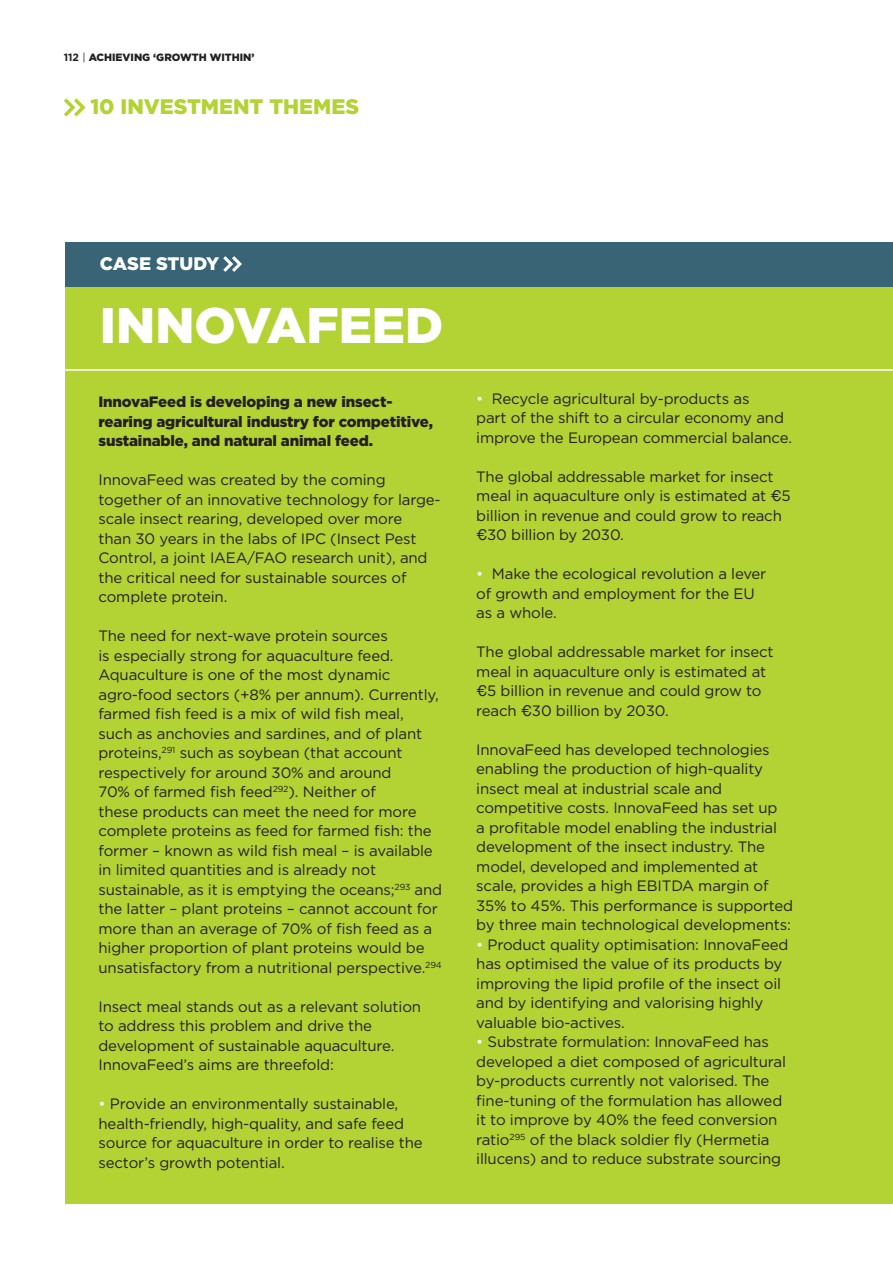
<style>
.page{position:relative;width:893px;height:1263px;background:#fff}
.page>*{position:absolute;margin:0;border:0;box-sizing:border-box;transform-origin:0 0}
.t1{font:900 49.95px "Gotham";color:#fff}
.t2{font:900 21px "Gotham";color:#b3d234}
.t3{font:900 18.15px "Gotham";letter-spacing:-.005em;color:#fff}
.t4{font:15px/19.5px "Gotham";letter-spacing:-.01em;color:#231f20}
.t5{font:900 15px/19.5px "Gotham";letter-spacing:-.01em;color:#231f20}
.t6{font:900 10.5px "Gotham";color:#231f20}
.s1{font-weight:700}
.s2{font-weight:400}
.s3{color:#fff}
.s4{font-family:"Helvetica"}
</style>
<div class="page">
<div style="left:66px;top:242px;width:827px;height:961px;background:#b3d234"></div>
<svg style="left:64px;top:98px;width:22px;height:19px"></svg>
<div style="left:66px;top:242px;width:827px;height:45px;background:#396476"></div>
<svg style="left:223px;top:256px;width:19px;height:16px"></svg>
<hr style="left:58px;top:369px;width:835px;height:2px;background:#fff">
<p class="t6" style="left:64px;top:51px;width:192px"><span class="s1">112</span> <span class="s2">|</span> ACHIEVING ‘GROWTH WITHIN’</p>
<p class="t2" style="left:90px;top:95px;width:270px">10 INVESTMENT THEMES</p>
<p class="t3" style="left:100px;top:253px;width:121px">CASE STUDY</p>
<p class="t1" style="left:100px;top:297px;width:345px">INNOVAFEED</p>
<p class="t5" style="left:99px;top:392px;width:336px">InnovaFeed is developing a new insect&shy;rearing agricultural industry for competitive, sustainable, and natural animal feed.</p>
<p class="t4" style="left:99px;top:470px;width:344px">InnovaFeed was created by the coming together of an innovative technology for large&shy;scale insect rearing, developed over more<br>than 30 years in the labs of IPC (Insect Pest Control, a joint IAEA/FAO research unit), and the critical need for sustainable sources of complete protein.</p>
<p class="t4" style="left:99px;top:626px;width:297px">The need for next-wave protein sources is especially strong for aquaculture feed.<br>Aquaculture is one of the most dynamic</p>
<p class="t4" style="left:99px;top:684px;width:345px">agro-food sectors (+8% per annum). Currently, farmed fish feed is a mix of wild fish meal,<br>such as anchovies and sardines, and of plant proteins,<sup>291</sup> such as soybean (that account respectively for around 30% and around<br>70% of farmed fish feed<sup>292</sup>). Neither of<br>these products can meet the need for more complete proteins as feed for farmed fish: the former – known as wild fish meal – is available in limited quantities and is already not sustainable, as it is emptying the oceans;<sup>293</sup> and the latter – plant proteins – cannot account for more than an average of 70% of fish feed as a higher proportion of plant proteins would be unsatisfactory from a nutritional perspective.<sup>294</sup></p>
<p class="t4" style="left:99px;top:996px;width:324px">Insect meal stands out as a relevant solution to address this problem and drive the development of sustainable aquaculture.<br>InnovaFeed’s aims are threefold:</p>
<p class="t4" style="left:99px;top:1094px;width:326px"><span class="s3">•</span> Provide an environmentally sustainable, health-friendly, high-quality, and safe feed source for aquaculture in order to realise the sector’s growth potential.</p>
<p class="t4" style="left:476px;top:388px;width:317px"><span class="s3">•</span> Recycle agricultural by-products as<br>part of the shift to a circular economy and improve the European commercial balance.</p>
<p class="t4" style="left:476px;top:466px;width:316px">The global addressable market for insect meal in aquaculture only is estimated at <span class="s4">€</span>5 billion in revenue and could grow to reach <span class="s4">€</span>30 billion by 2030.</p>
<p class="t4" style="left:476px;top:564px;width:292px"><span class="s3">•</span> Make the ecological revolution a lever</p>
<p class="t4" style="left:476px;top:583px;width:280px">of growth and employment for the EU</p>
<p class="t4" style="left:476px;top:603px;width:82px">as a whole.</p>
<p class="t4" style="left:476px;top:642px;width:299px">The global addressable market for insect meal in aquaculture only is estimated at</p>
<p class="t4" style="left:476px;top:681px;width:287px"><span class="s4">€</span>5 billion in revenue and could grow to reach <span class="s4">€</span>30 billion by 2030.</p>
<p class="t4" style="left:476px;top:739px;width:318px">InnovaFeed has developed technologies enabling the production of high-quality insect meal at industrial scale and competitive costs. InnovaFeed has set up<br>a profitable model enabling the industrial development of the insect industry. The model, developed and implemented at scale, provides a high EBITDA margin of 35% to 45%. This performance is supported by three main technological developments:</p>
<p class="t4" style="left:476px;top:934px;width:314px"><span class="s3">•</span> Product quality optimisation: InnovaFeed has optimised the value of its products by improving the lipid profile of the insect oil and by identifying and valorising highly valuable bio-actives.</p>
<p class="t4" style="left:476px;top:1032px;width:311px"><span class="s3">•</span> Substrate formulation: InnovaFeed has developed a diet composed of agricultural by-products currently not valorised. The fine-tuning of the formulation has allowed it to improve by 40% the feed conversion ratio<sup>295</sup> of the black soldier fly (Hermetia illucens) and to reduce substrate sourcing</p>
</div>
